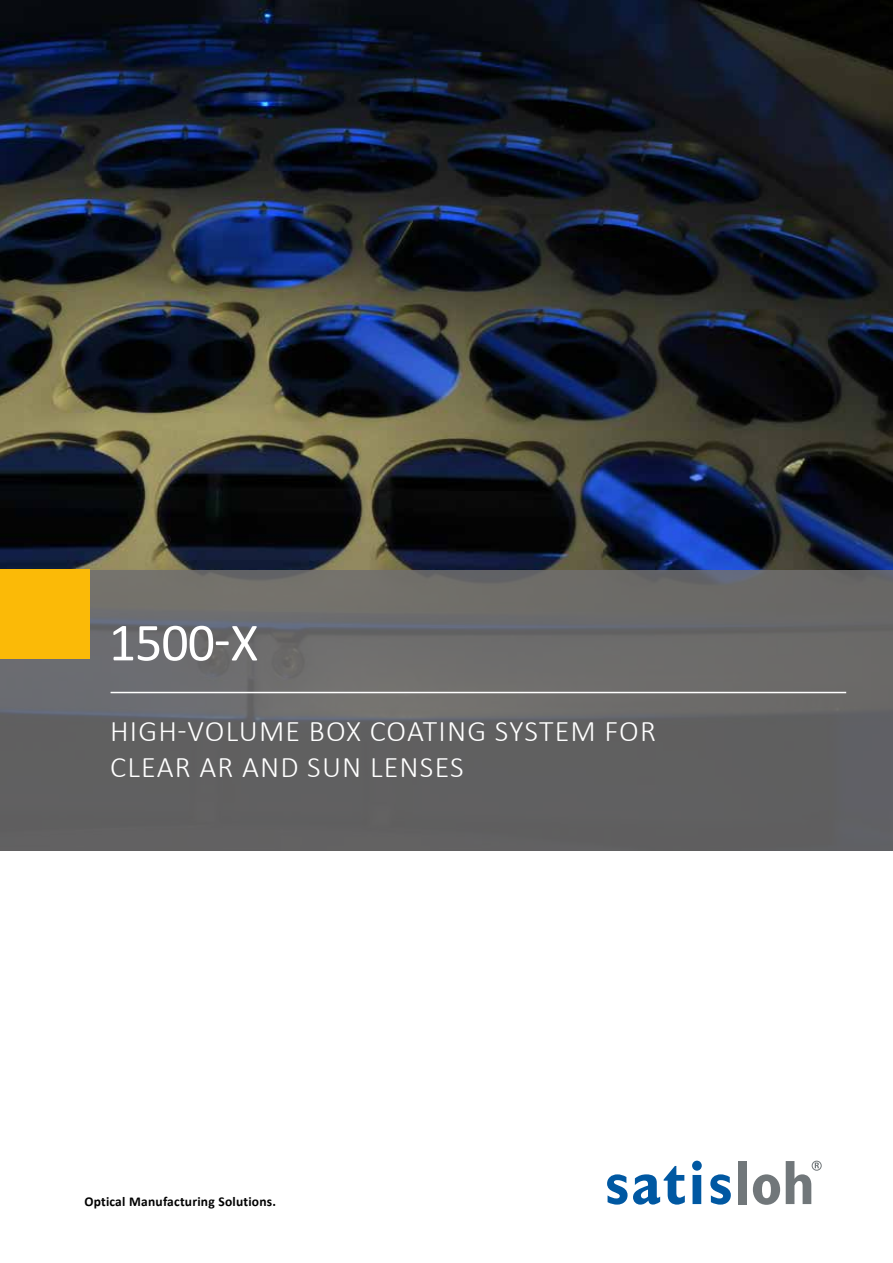
<style>
.page{position:relative;width:893px;height:1263px;background:#fff}
.page>*{position:absolute;margin:0;border:0;box-sizing:border-box;transform-origin:0 0}
.t1{font:54px "Calibri";color:#fff}
.t2{font:300 30px/36px "Calibri";letter-spacing:.04em;color:#fff}
.t3{font:700 13.5px "Calibri";letter-spacing:.015em;color:#000}
</style>
<div class="page">
<img style="left:0;top:0;width:893px;height:570px">
<svg style="left:0;top:570px;width:893px;height:280px;background:#676666"></svg>
<div style="left:0;top:570px;width:89px;height:89px;background:#fbba07"></div>
<hr style="left:111px;top:692px;width:735px;height:1px;background:#fff">
<svg style="left:607px;top:1174px;width:20px;height:30px"></svg>
<svg style="left:633px;top:1166px;width:52px;height:38px"></svg>
<svg style="left:692px;top:1161px;width:10px;height:43px"></svg>
<svg style="left:710px;top:1174px;width:21px;height:30px"></svg>
<div style="left:738px;top:1161px;width:9px;height:43px;background:#71777a"></div>
<svg style="left:753px;top:1174px;width:27px;height:31px"></svg>
<svg style="left:786px;top:1161px;width:33px;height:43px"></svg>
<div style="left:812px;top:1161px;width:9px;height:9px;border:1px solid #71777a;border-radius:50%"></div>
<h1 class="t1" style="left:109px;top:605px;width:151px">1500-X</h1>
<p class="t2" style="left:110px;top:712px;width:547px">HIGH-VOLUME BOX COATING SYSTEM FOR<br>CLEAR AR AND SUN LENSES</p>
<p class="t3" style="left:84px;top:1191px;width:193px">Optical Manufacturing Solutions.</p>
</div>
